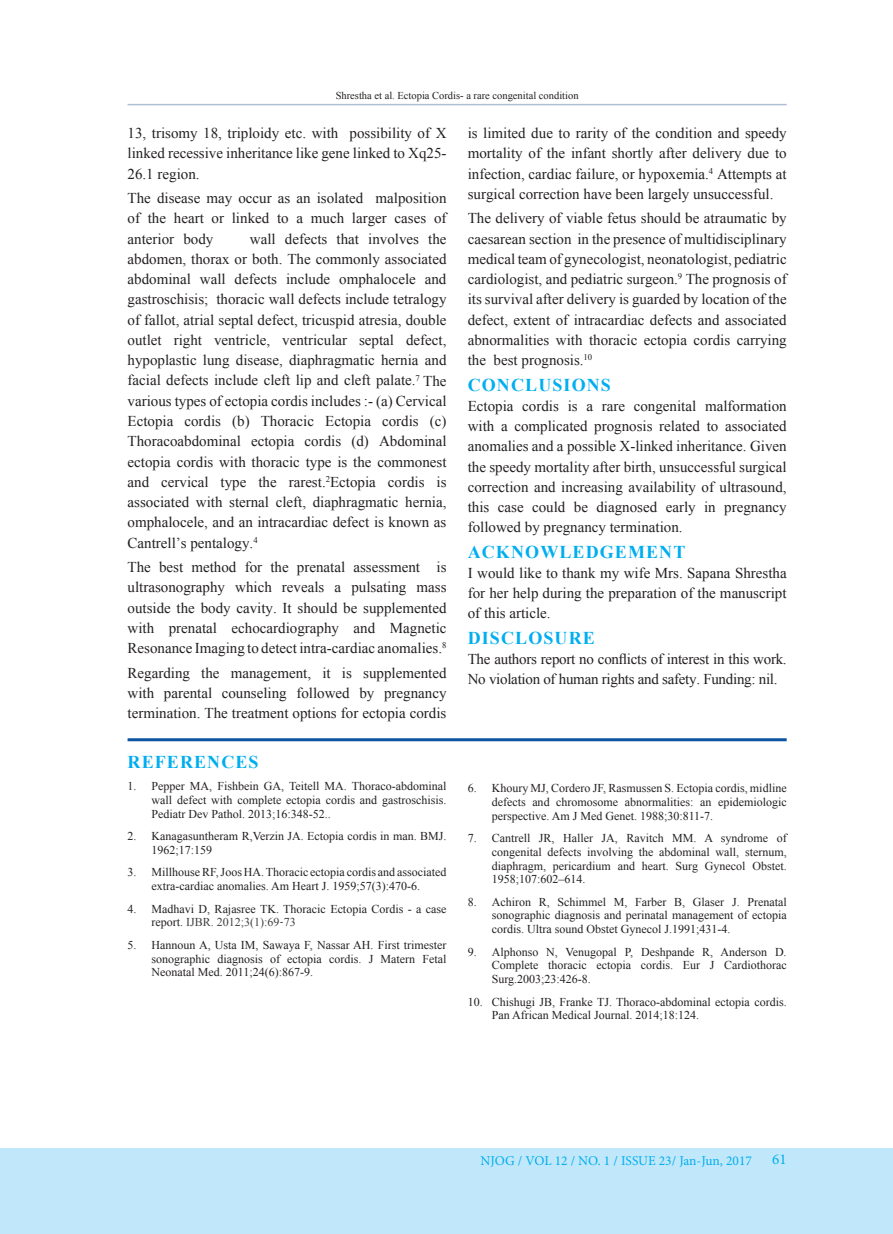
<style>
.page{position:relative;width:893px;height:1234px;background:#fff}
.page>*{position:absolute;margin:0;border:0;box-sizing:border-box;transform-origin:0 0}
.t1{font:700 18px "Times New Roman";letter-spacing:.06em;color:#00aeef}
.t2{font:15px/20.2px "Times New Roman";color:#231f20;text-align:justify}
.t3{font:15px/20.2px "Times New Roman";letter-spacing:-.02em;color:#231f20}
.t4{font:15px "Minion Pro";color:#00aeef}
.t5{font:13.5px "Minion Pro";color:#00aeef}
.t6{font:12px/13.8px "Times New Roman";color:#231f20;text-align:justify}
.t7{font:10.5px "Times New Roman";color:#231f20}
.s1{color:#404040}
.s2{font-family:"Trebuchet MS";color:#404040}
</style>
<div class="page">
<div style="left:0;top:1147px;width:893px;height:86px;background:#c1e8fa"></div>
<hr style="left:128px;top:104px;width:659px;height:1px;background:#aebed7">
<hr style="left:128px;top:738px;width:659px;height:3px;background:#0c53a2">
<p class="t7" style="left:336px;top:88px;width:244px">Shrestha et al. Ectopia Cordis- a rare congenital condition</p>
<p class="t2" style="left:128px;top:123px;width:320px">13, trisomy 18, triploidy etc. with possibility of X linked recessive inheritance like gene linked to Xq25- 26.1 region.</p>
<p class="t2" style="left:128px;top:188px;width:320px">The disease may occur as an isolated malposition of the heart or linked to a much larger cases of anterior body</p>
<p class="t2" style="left:128px;top:228px;width:320px;text-indent:122px">wall defects that involves the abdomen, thorax or both. The commonly associated abdominal wall defects include omphalocele and gastroschisis; thoracic wall defects include tetralogy of fallot, atrial septal defect, tricuspid atresia, double outlet right ventricle, ventricular septal defect, hypoplastic lung disease, diaphragmatic hernia and facial defects include cleft lip and cleft palate.<sup>7</sup> The various types of ectopia cordis includes :- (a) Cervical Ectopia cordis (b) Thoracic Ectopia cordis (c)<br>Thoracoabdominal ectopia cordis (d) Abdominal ectopia cordis with thoracic type is the commonest and cervical type the rarest.<sup>2</sup>Ectopia cordis is associated with sternal cleft, diaphragmatic hernia, omphalocele, and an intracardiac defect is known as Cantrell’s pentalogy.<sup>4</sup></p>
<p class="t2" style="left:128px;top:556px;width:320px">The best method for the prenatal assessment is ultrasonography which reveals a pulsating mass outside the body cavity. It should be supplemented with prenatal echocardiography and Magnetic Resonance Imaging to detect intra-cardiac anomalies.<sup>8</sup></p>
<p class="t2" style="left:128px;top:662px;width:320px">Regarding the management, it is supplemented with parental counseling followed by pregnancy termination. The treatment options for ectopia cordis</p>
<p class="t1" style="left:128px;top:749px;width:133px">REFERENCES</p>
<p class="t6" style="left:152px;top:779px;width:296px;text-indent:-24px">1. Pepper MA, Fishbein GA, Teitell MA. Thoraco-abdominal wall defect with complete ectopia cordis and gastroschisis.<br>Pediatr Dev Pathol. 2013;16:348-52..</p>
<p class="t6" style="left:152px;top:829px;width:296px;text-indent:-24px">2. Kanagasuntheram R,Verzin JA. Ectopia cordis in man. BMJ.<br>1962;17:159</p>
<p class="t6" style="left:128px;top:865px;width:320px;text-align:center">3. Millhouse RF, Joos HA. Thoracic ectopia cordis and associated extra-cardiac anomalies. Am Heart J. 1959;57(3):470-6.</p>
<p class="t6" style="left:152px;top:901px;width:296px;text-indent:-24px">4. Madhavi D, Rajasree TK. Thoracic Ectopia Cordis - a case report. <span class="s1">IJBR. 2012;3(1):69</span><span class="s2">‐</span><span class="s1">73</span></p>
<p class="t6" style="left:152px;top:937px;width:296px;text-indent:-24px">5. Hannoun A, Usta IM, Sawaya F, Nassar AH. First trimester sonographic diagnosis of ectopia cordis. J Matern Fetal Neonatal Med. 2011;24(6):867-9.</p>
<p class="t2" style="left:468px;top:123px;width:320px">is limited due to rarity of the condition and speedy mortality of the infant shortly after delivery due to infection, cardiac failure, or hypoxemia.<sup>4</sup> Attempts at surgical correction have been largely unsuccessful.</p>
<p class="t2" style="left:468px;top:208px;width:320px">The delivery of viable fetus should be atraumatic by caesarean section in the presence of multidisciplinary medical team of gynecologist, neonatologist, pediatric cardiologist, and pediatric surgeon.<sup>9</sup> The prognosis of its survival after delivery is guarded by location of the defect, extent of intracardiac defects and associated abnormalities with thoracic ectopia cordis carrying the best prognosis.<sup>10</sup></p>
<p class="t1" style="left:468px;top:372px;width:145px">CONCLUSIONS</p>
<p class="t2" style="left:468px;top:395px;width:320px">Ectopia cordis is a rare congenital malformation with a complicated prognosis related to associated anomalies and a possible X-linked inheritance. Given the speedy mortality after birth, unsuccessful surgical correction and increasing availability of ultrasound, this case could be diagnosed early in pregnancy followed by pregnancy termination.</p>
<p class="t1" style="left:468px;top:539px;width:219px">ACKNOWLEDGEMENT</p>
<p class="t2" style="left:468px;top:562px;width:320px">I would like to thank my wife Mrs. Sapana Shrestha for her help during the preparation of the manuscript of this article.</p>
<p class="t1" style="left:468px;top:625px;width:129px">DISCLOSURE</p>
<p class="t3" style="left:468px;top:648px;width:320px">The authors report no conflicts of interest in this work.<br>No violation of human rights and safety. Funding: nil.</p>
<p class="t6" style="left:492px;top:780px;width:296px;text-indent:-24px">6. Khoury MJ, Cordero JF, Rasmussen S. Ectopia cordis, midline defects and chromosome abnormalities: an epidemiologic perspective. Am J Med Genet. 1988;30:811-7.</p>
<p class="t6" style="left:492px;top:830px;width:296px;text-indent:-24px">7. Cantrell JR, Haller JA, Ravitch MM. A syndrome of congenital defects involving the abdominal wall, sternum, diaphragm, pericardium and heart. Surg Gynecol Obstet.<br>1958;107:602–614.</p>
<p class="t6" style="left:492px;top:894px;width:296px;text-indent:-24px">8. Achiron R, Schimmel M, Farber B, Glaser J. Prenatal sonographic diagnosis and perinatal management of ectopia cordis. Ultra sound Obstet Gynecol J.1991;431-4.</p>
<p class="t6" style="left:492px;top:944px;width:296px;text-indent:-24px">9. Alphonso N, Venugopal P, Deshpande R, Anderson D.<br>Complete thoracic ectopia cordis. Eur J Cardiothorac Surg.2003;23:426-8.</p>
<p class="t6" style="left:492px;top:994px;width:296px;text-indent:-24px">10. Chishugi JB, Franke TJ. Thoraco-abdominal ectopia cordis.<br>Pan African Medical Journal. 2014;18:124.</p>
<p class="t5" style="left:480px;top:1151px;width:273px">NJOG / VOL 12 / NO. 1 / ISSUE 23/ Jan-Jun, 2017</p>
<p class="t4" style="left:772px;top:1148px;width:16px">61</p>
</div>
